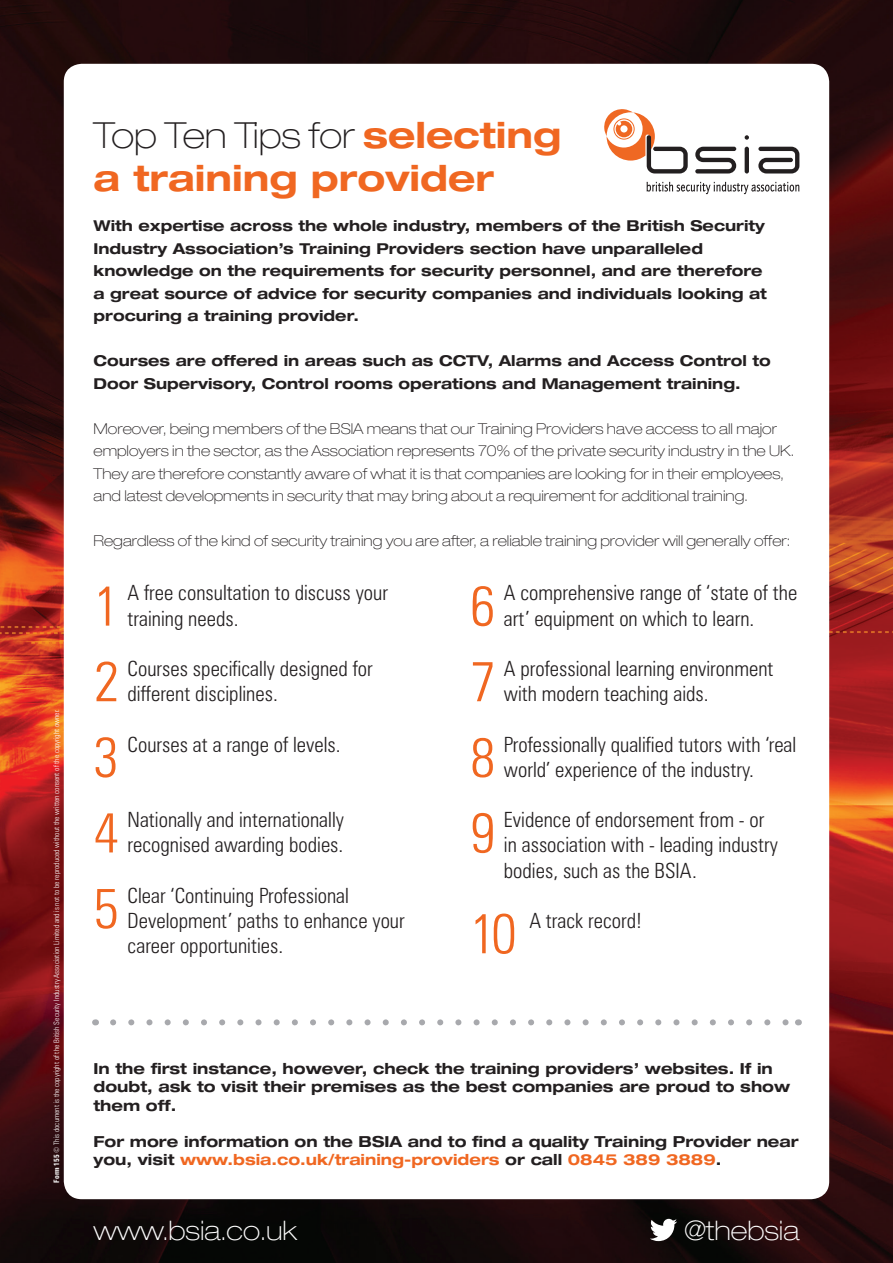
<style>
.page{position:relative;width:893px;height:1263px;background:#fff}
.page>*{position:absolute;margin:0;border:0;box-sizing:border-box;transform-origin:0 0}
.t1{font:300 condensed 55.95px "Zurich BT";color:#f06721}
.t2{font:100 expanded 36px "Helvetica Neue LT Std";color:#231f20}
.t3{font:700 expanded 36px "Helvetica Neue LT Std";color:#f06721}
.t4{font:100 expanded 27px "Helvetica Neue LT Std";color:#fff}
.t5{font:300 condensed 21px/25.2px "Zurich BT";color:#231f20}
.t6{font:700 expanded 15.3px/18.3px "Helvetica Neue LT Std";color:#231f20}
.t7{font:100 expanded 15px/22.5px "Helvetica Neue LT Std";color:#231f20}
.t8{font:700 expanded 15px/22.5px "Helvetica Neue LT Std";color:#231f20}
.t9{font:300 condensed 7.5px "Zurich BT";color:#fff}
.s1{font-weight:700}
.s2{font-weight:700;color:#f06721}
.s3{color:#f06721}
</style>
<div class="page">
<img style="left:0;top:0;width:893px;height:1263px">
<div style="left:64px;top:64px;width:765px;height:1135px;background:#fff;border-radius:18px"></div>
<svg style="left:695px;top:147px;width:41px;height:26px"></svg>
<svg style="left:745px;top:135px;width:4px;height:5px"></svg>
<hr style="left:745px;top:147px;width:4px;height:26px;background:#231f20;border-radius:2px">
<svg style="left:758px;top:147px;width:41px;height:26px"></svg>
<svg style="left:604px;top:109px;width:84px;height:64px"></svg>
<svg style="left:647px;top:182px;width:152px;height:12px"></svg>
<svg style="left:113px;top:1019px;width:676px;height:6px"></svg>
<svg style="left:650px;top:1219px;width:27px;height:22px"></svg>
<p class="t9" style="left:52px;top:1183px;width:475px;rotate:-90deg"><span class="s1">Form 155</span> © This document is the copyright of the British Security Industry Association Limited and is not to be reproduced without the written consent of the copyright owner.</p>
<p class="t2" style="left:94px;top:114px;width:469px">Top Ten Tips for <span class="s2">selecting</span></p>
<p class="t3" style="left:94px;top:156px;width:402px">a training provider</p>
<p class="t8" style="left:94px;top:214px;width:675px">With expertise across the whole industry, members of the British Security Industry Association’s Training Providers section have unparalleled knowledge on the requirements for security personnel, and are therefore a great source of advice for security companies and individuals looking at procuring a training provider.</p>
<p class="t8" style="left:94px;top:349px;width:679px">Courses are offered in areas such as CCTV, Alarms and Access Control to<br>Door Supervisory, Control rooms operations and Management training.</p>
<p class="t7" style="left:94px;top:417px;width:702px">Moreover, being members of the BSIA means that our Training Providers have access to all major employers in the sector, as the Association represents 70% of the private security industry in the UK.<br>They are therefore constantly aware of what it is that companies are looking for in their employees, and latest developments in security that may bring about a requirement for additional training.</p>
<p class="t7" style="left:94px;top:529px;width:698px">Regardless of the kind of security training you are after, a reliable training provider will generally offer:</p>
<p class="t1" style="left:94px;top:572px;width:27px">1</p>
<p class="t5" style="left:128px;top:580px;width:262px">A free consultation to discuss your training needs.</p>
<p class="t1" style="left:94px;top:647px;width:27px">2</p>
<p class="t5" style="left:128px;top:656px;width:247px">Courses specifically designed for different disciplines.</p>
<p class="t1" style="left:94px;top:723px;width:27px">3</p>
<p class="t5" style="left:128px;top:731px;width:215px">Courses at a range of levels.</p>
<p class="t1" style="left:94px;top:798px;width:27px">4</p>
<p class="t5" style="left:128px;top:807px;width:218px">Nationally and internationally recognised awarding bodies.</p>
<p class="t1" style="left:94px;top:874px;width:27px">5</p>
<p class="t5" style="left:128px;top:883px;width:279px">Clear ‘Continuing Professional<br>Development’ paths to enhance your career opportunities.</p>
<p class="t1" style="left:470px;top:572px;width:27px">6</p>
<p class="t5" style="left:504px;top:580px;width:295px">A comprehensive range of ‘state of the art’ equipment on which to learn.</p>
<p class="t1" style="left:470px;top:647px;width:27px">7</p>
<p class="t5" style="left:504px;top:656px;width:271px">A professional learning environment with modern teaching aids.</p>
<p class="t1" style="left:470px;top:723px;width:27px">8</p>
<p class="t5" style="left:504px;top:731px;width:294px">Professionally qualified tutors with ‘real world’ experience of the industry.</p>
<p class="t1" style="left:470px;top:798px;width:27px">9</p>
<p class="t5" style="left:504px;top:807px;width:276px">Evidence of endorsement from - or in association with - leading industry bodies, such as the BSIA.</p>
<p class="t1" style="left:470px;top:899px;width:48px">10</p>
<p class="t5" style="left:529px;top:908px;width:114px">A track record!</p>
<p class="t6" style="left:94px;top:1059px;width:698px">In the first instance, however, check the training providers’ websites. If in doubt, ask to visit their premises as the best companies are proud to show them off.</p>
<p class="t6" style="left:94px;top:1132px;width:707px">For more information on the BSIA and to find a quality Training Provider near you, visit <span class="s3">www.bsia.co.uk/training-providers</span> or call <span class="s3">0845 389 3889</span>.</p>
<p class="t4" style="left:94px;top:1214px;width:205px">www.bsia.co.uk</p>
<p class="t4" style="left:684px;top:1214px;width:117px">@thebsia</p>
</div>
